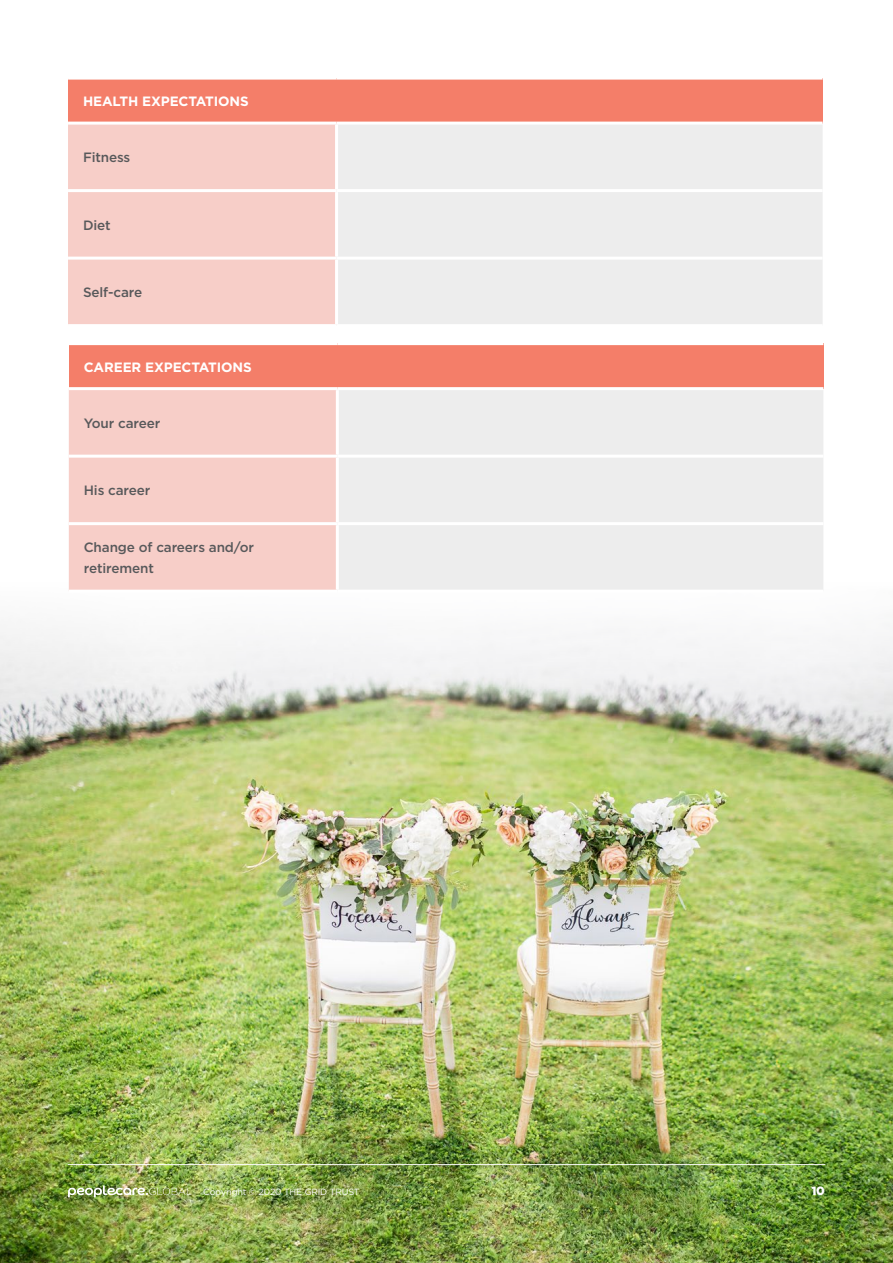
<style>
.page{position:relative;width:893px;height:1263px;background:#fff}
.page>*{position:absolute;margin:0;border:0;box-sizing:border-box;transform-origin:0 0}
.t1{font:500 13.5px/21px "Gotham";letter-spacing:-.01em;color:#58595b}
.t2{font:700 13.5px "Gotham";letter-spacing:-.01em;color:#fff}
.t3{font:900 12px "Gotham";color:#fff}
.t4{font:9px "Gotham";letter-spacing:-.02em;color:#fff}
</style>
<div class="page">
<img style="left:0;top:583px;width:893px;height:680px">
<div style="left:69px;top:344px;width:754px;height:45px;background:#f47e69"></div>
<div style="left:69px;top:390px;width:267px;height:200px;background:#f7cec8"></div>
<div style="left:339px;top:390px;width:484px;height:200px;background:#ededed"></div>
<hr style="left:69px;top:342px;width:268px;height:3px;background:#fff">
<hr style="left:337px;top:342px;width:486px;height:3px;background:#fff">
<hr style="left:69px;top:387px;width:268px;height:3px;background:#fff">
<hr style="left:337px;top:387px;width:486px;height:3px;background:#fff">
<hr style="left:69px;top:455px;width:268px;height:3px;background:#fff">
<hr style="left:337px;top:455px;width:486px;height:3px;background:#fff">
<hr style="left:69px;top:522px;width:268px;height:3px;background:#fff">
<hr style="left:337px;top:522px;width:486px;height:3px;background:#fff">
<hr style="left:69px;top:590px;width:268px;height:3px;background:#fff">
<hr style="left:337px;top:590px;width:486px;height:3px;background:#fff">
<hr style="left:336px;top:525px;width:3px;height:65px;background:#fff">
<div style="left:68px;top:78px;width:755px;height:45px;background:#f47e69"></div>
<div style="left:68px;top:125px;width:267px;height:199px;background:#f7cec8"></div>
<div style="left:338px;top:125px;width:485px;height:199px;background:#ededed"></div>
<hr style="left:68px;top:77px;width:269px;height:3px;background:#fff">
<hr style="left:337px;top:77px;width:486px;height:3px;background:#fff">
<hr style="left:68px;top:122px;width:269px;height:3px;background:#fff">
<hr style="left:337px;top:122px;width:486px;height:3px;background:#fff">
<hr style="left:68px;top:189px;width:269px;height:3px;background:#fff">
<hr style="left:337px;top:189px;width:486px;height:3px;background:#fff">
<hr style="left:68px;top:257px;width:269px;height:3px;background:#fff">
<hr style="left:337px;top:257px;width:486px;height:3px;background:#fff">
<hr style="left:68px;top:1164px;width:757px;height:1px;background:#fff">
<svg style="left:68px;top:1185px;width:124px;height:12px"></svg>
<p class="t2" style="left:83px;top:92px;width:167px">HEALTH EXPECTATIONS</p>
<p class="t1" style="left:83px;top:147px;width:49px">Fitness</p>
<p class="t1" style="left:83px;top:214px;width:29px">Diet</p>
<p class="t1" style="left:83px;top:282px;width:61px">Self-care</p>
<p class="t2" style="left:84px;top:358px;width:169px">CAREER EXPECTATIONS</p>
<p class="t1" style="left:84px;top:412px;width:78px">Your career</p>
<p class="t1" style="left:84px;top:480px;width:68px">His career</p>
<p class="t1" style="left:84px;top:537px;width:172px">Change of careers and/or retirement</p>
<p class="t4" style="left:203px;top:1186px;width:158px">Copyright © 2020 THE GRID TRUST</p>
<p class="t3" style="left:811px;top:1182px;width:15px">10</p>
</div>
